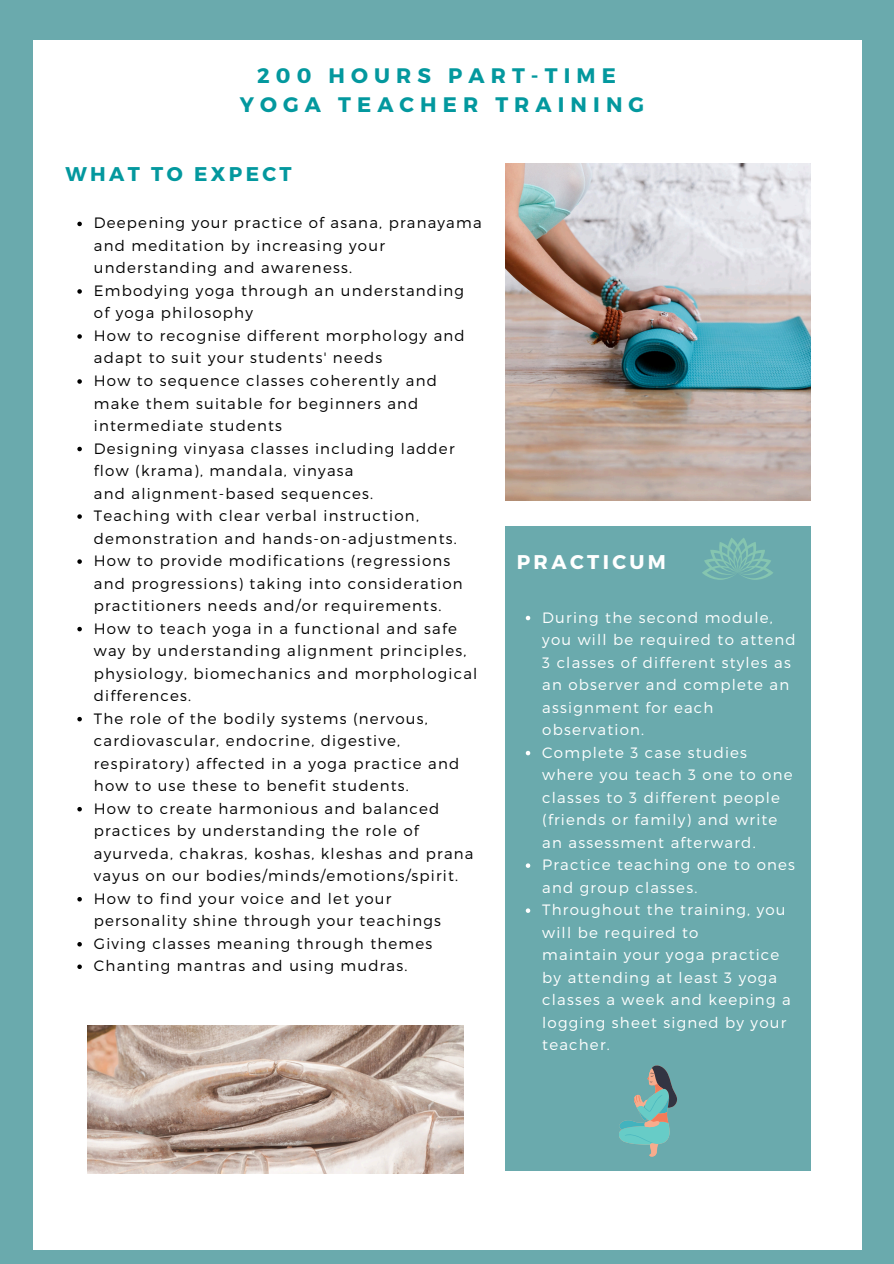
<style>
.page{position:relative;width:894px;height:1264px;background:#fff}
.page>*{position:absolute;margin:0;border:0;box-sizing:border-box;transform-origin:0 0}
.t1{font:700 21px/29.2px "Montserrat";letter-spacing:.29em;color:#03989e;text-align:center}
.t2{font:700 19.8px "Montserrat";letter-spacing:.17em;color:#03989e}
.t3{font:700 19.8px "Montserrat";letter-spacing:.17em;color:#fff}
.t4{font:300 15px/22.5px "Montserrat";letter-spacing:.08em;color:#000}
.t5{font:300 15px/22.5px "Montserrat";letter-spacing:.08em;color:#fff}
</style>
<div class="page">
<div style="left:0;top:0;width:893px;height:1263px;background:#6aaaad"></div>
<div style="left:34px;top:40px;width:827px;height:1209px;background:#fff"></div>
<div style="left:505px;top:526px;width:304px;height:644px;background:#6aaaad"></div>
<svg style="left:77px;top:222px;width:5px;height:4px"></svg>
<svg style="left:77px;top:289px;width:5px;height:5px"></svg>
<svg style="left:77px;top:334px;width:5px;height:5px"></svg>
<svg style="left:77px;top:379px;width:5px;height:5px"></svg>
<svg style="left:77px;top:447px;width:5px;height:4px"></svg>
<svg style="left:77px;top:514px;width:5px;height:5px"></svg>
<svg style="left:77px;top:559px;width:5px;height:5px"></svg>
<svg style="left:77px;top:627px;width:5px;height:4px"></svg>
<svg style="left:77px;top:717px;width:5px;height:4px"></svg>
<svg style="left:77px;top:807px;width:5px;height:4px"></svg>
<svg style="left:77px;top:897px;width:5px;height:4px"></svg>
<svg style="left:77px;top:942px;width:5px;height:4px"></svg>
<svg style="left:77px;top:964px;width:5px;height:5px"></svg>
<svg style="left:702px;top:538px;width:71px;height:42px"></svg>
<svg style="left:619px;top:1065px;width:58px;height:91px"></svg>
<img style="left:505px;top:163px;width:304px;height:337px">
<img style="left:87px;top:1025px;width:376px;height:148px">
<svg style="left:525px;top:615px;width:5px;height:5px"></svg>
<svg style="left:525px;top:750px;width:5px;height:5px"></svg>
<svg style="left:525px;top:863px;width:5px;height:4px"></svg>
<svg style="left:525px;top:908px;width:5px;height:4px"></svg>
<p class="t1" style="left:240px;top:59px;width:406px">200 HOURS PART-TIME<br>YOGA TEACHER TRAINING</p>
<p class="t2" style="left:65px;top:161px;width:228px">WHAT TO EXPECT</p>
<h1 class="t4" style="left:94px;top:211px;width:389px">Deepening your practice of asana, pranayama and meditation by increasing your understanding and awareness.</h1>
<h1 class="t4" style="left:94px;top:278px;width:371px">Embodying yoga through an understanding of yoga philosophy</h1>
<p class="t4" style="left:94px;top:323px;width:372px">How to recognise different morphology and adapt to suit your students' needs</p>
<p class="t4" style="left:94px;top:368px;width:344px">How to sequence classes coherently and make them suitable for beginners and intermediate students</p>
<p class="t4" style="left:94px;top:436px;width:362px">Designing vinyasa classes including ladder flow (krama), mandala, vinyasa<br>and alignment-based sequences.</p>
<p class="t4" style="left:94px;top:503px;width:364px">Teaching with clear verbal instruction, demonstration and hands-on-adjustments.</p>
<p class="t4" style="left:94px;top:548px;width:370px">How to provide modifications (regressions and progressions) taking into consideration practitioners needs and/or requirements.</p>
<p class="t4" style="left:94px;top:616px;width:385px">How to teach yoga in a functional and safe way by understanding alignment principles, physiology, biomechanics and morphological differences.</p>
<p class="t4" style="left:94px;top:706px;width:367px">The role of the bodily systems (nervous, cardiovascular, endocrine, digestive, respiratory) affected in a yoga practice and how to use these to benefit students.</p>
<p class="t4" style="left:94px;top:796px;width:381px">How to create harmonious and balanced practices by understanding the role of ayurveda, chakras, koshas, kleshas and prana vayus on our bodies/minds/emotions/spirit.</p>
<p class="t4" style="left:94px;top:886px;width:348px">How to find your voice and let your personality shine through your teachings</p>
<p class="t4" style="left:94px;top:931px;width:340px">Giving classes meaning through themes</p>
<p class="t4" style="left:94px;top:953px;width:315px">Chanting mantras and using mudras.</p>
<p class="t3" style="left:516px;top:548px;width:151px">PRACTICUM</p>
<p class="t5" style="left:542px;top:605px;width:255px">During the second module, you will be required to attend<br>3 classes of different styles as an observer and complete an assignment for each observation.</p>
<p class="t5" style="left:542px;top:740px;width:252px">Complete 3 case studies where you teach 3 one to one classes to 3 different people (friends or family) and write an assessment afterward.</p>
<p class="t5" style="left:542px;top:852px;width:254px">Practice teaching one to ones and group classes.</p>
<p class="t5" style="left:542px;top:897px;width:250px">Throughout the training, you will be required to<br>maintain your yoga practice by attending at least 3 yoga classes a week and keeping a logging sheet signed by your teacher.</p>
</div>
